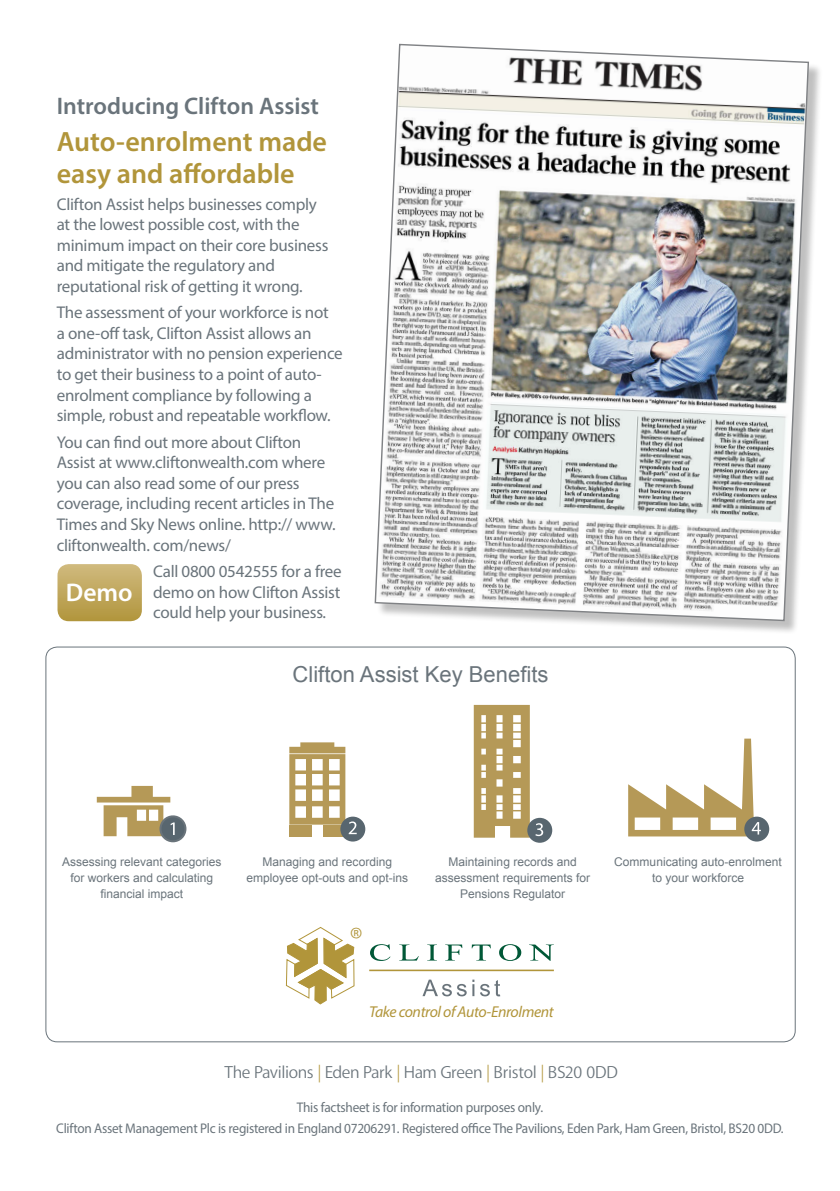
<style>
.page{position:relative;width:840px;height:1191px;background:#fff}
.page>*{position:absolute;margin:0;border:0;box-sizing:border-box;transform-origin:0 0}
.t1{font:600 28px/32px "Myriad Pro";color:#b1953a}
.t2{font:600 25.6px "Myriad Pro";color:#fff}
.t3{font:600 24px "Myriad Pro";color:#6a747b}
.t4{font:24px "Myriad";color:#b1953a}
.t5{font:22px "Arial";color:#6a747b}
.t6{font:300 17.6px "Myriad";color:#6a747b}
.t7{font:17px/20.6px "Myriad Pro";letter-spacing:-.015em;color:#6a747b}
.t8{font:italic 15.8px "Myriad Pro";letter-spacing:-.025em;color:#b1953a}
.t9{font:14px/21.6px "Myriad Pro";letter-spacing:-.02em;color:#6a747b;text-align:center;scale:.95 1}
.t10{font:12px/16px "Arial";color:#6a747b;text-align:center}
.s1{color:#b1953a}
</style>
<div class="page">
<svg style="left:370px;top:944px;width:20px;height:17px"></svg>
<svg style="left:399px;top:944px;width:19px;height:16px"></svg>
<svg style="left:427px;top:944px;width:9px;height:16px"></svg>
<svg style="left:445px;top:944px;width:17px;height:16px"></svg>
<svg style="left:471px;top:944px;width:19px;height:16px"></svg>
<svg style="left:499px;top:944px;width:22px;height:17px"></svg>
<svg style="left:529px;top:944px;width:24px;height:16px"></svg>
<hr style="left:369px;top:969px;width:184px;height:2px;background:#b1953a">
<svg style="left:285px;top:927px;width:69px;height:77px"></svg>
<svg style="left:422px;top:979px;width:44px;height:17px"></svg>
<svg style="left:472px;top:979px;width:28px;height:17px"></svg>
<div style="left:377px;top:46px;width:445px;height:589px;background:#000;opacity:.25"></div>
<svg style="left:374px;top:43px;width:435px;height:579px"></svg>
<svg style="left:159px;top:815px;width:27px;height:27px"></svg>
<svg style="left:97px;top:786px;width:77px;height:50px"></svg>
<div style="left:289px;top:825px;width:23px;height:11px;background:#b59957"></div>
<div style="left:322px;top:825px;width:23px;height:11px;background:#b59957"></div>
<div style="left:340px;top:816px;width:25px;height:25px;background:#58666f;border-radius:50%"></div>
<svg style="left:289px;top:742px;width:67px;height:92px"></svg>
<svg style="left:473px;top:705px;width:56px;height:132px;background:#c3ac77"></svg>
<div style="left:527px;top:818px;width:25px;height:24px;background:#58666f;border-radius:50%"></div>
<svg style="left:535px;top:823px;width:8px;height:13px"></svg>
<div style="left:743px;top:816px;width:25px;height:25px;background:#58666f;border-radius:50%"></div>
<svg style="left:628px;top:738px;width:132px;height:98px"></svg>
<svg style="left:57px;top:564px;width:85px;height:57px;background:#c2aa62"></svg>
<h3 class="t3" style="left:57px;top:90px;width:263px">Introducing Clifton Assist</h3>
<h1 class="t1" style="left:57px;top:125px;width:272px">Auto-enrolment made easy and affordable</h1>
<p class="t7" style="left:57px;top:193px;width:273px">Clifton Assist helps businesses comply at the lowest possible cost, with the minimum impact on their core business and mitigate the regulatory and reputational risk of getting it wrong.</p>
<p class="t7" style="left:57px;top:302px;width:287px">The assessment of your workforce is not<br>a one-off task, Clifton Assist allows an administrator with no pension experience to get their business to a point of auto&shy;enrolment compliance by following a simple, robust and repeatable workflow.</p>
<p class="t7" style="left:57px;top:431px;width:280px">You can find out more about Clifton Assist at www.cliftonwealth.com where you can also read some of our press coverage, including recent articles in The Times and Sky News online. http:// www. cliftonwealth. com/news/</p>
<p class="t7" style="left:153px;top:560px;width:190px;text-align:justify">Call 0800 0542555 for a free demo on how Clifton Assist could help your business.</p>
<h2 class="t2" style="left:66px;top:576px;width:68px">Demo</h2>
<p class="t5" style="left:292px;top:659px;width:257px">Clifton Assist Key Benefits</p>
<p class="t10" style="left:62px;top:854px;width:161px">Assessing relevant categories for workers and calculating financial impact</p>
<p class="t10" style="left:246px;top:854px;width:163px">Managing and recording employee opt-outs and opt-ins</p>
<p class="t10" style="left:435px;top:854px;width:156px">Maintaining records and assessment requirements for<br>Pensions Regulator</p>
<p class="t10" style="left:614px;top:854px;width:169px">Communicating auto-enrolment to your workforce</p>
<h3 class="t4" style="left:350px;top:923px;width:14px">®</h3>
<p class="t8" style="left:369px;top:1002px;width:186px">Take control of Auto-Enrolment</p>
<p class="t6" style="left:224px;top:1063px;width:394px">The Pavilions <span class="s1">|</span> Eden Park <span class="s1">|</span> Ham Green <span class="s1">|</span> Bristol <span class="s1">|</span> BS20 0DD</p>
<p class="t9" style="left:56px;top:1096px;width:766px">This factsheet is for information purposes only.<br>Clifton Asset Management Plc is registered in England 07206291. Registered office The Pavilions, Eden Park, Ham Green, Bristol, BS20 0DD.</p>
</div>
